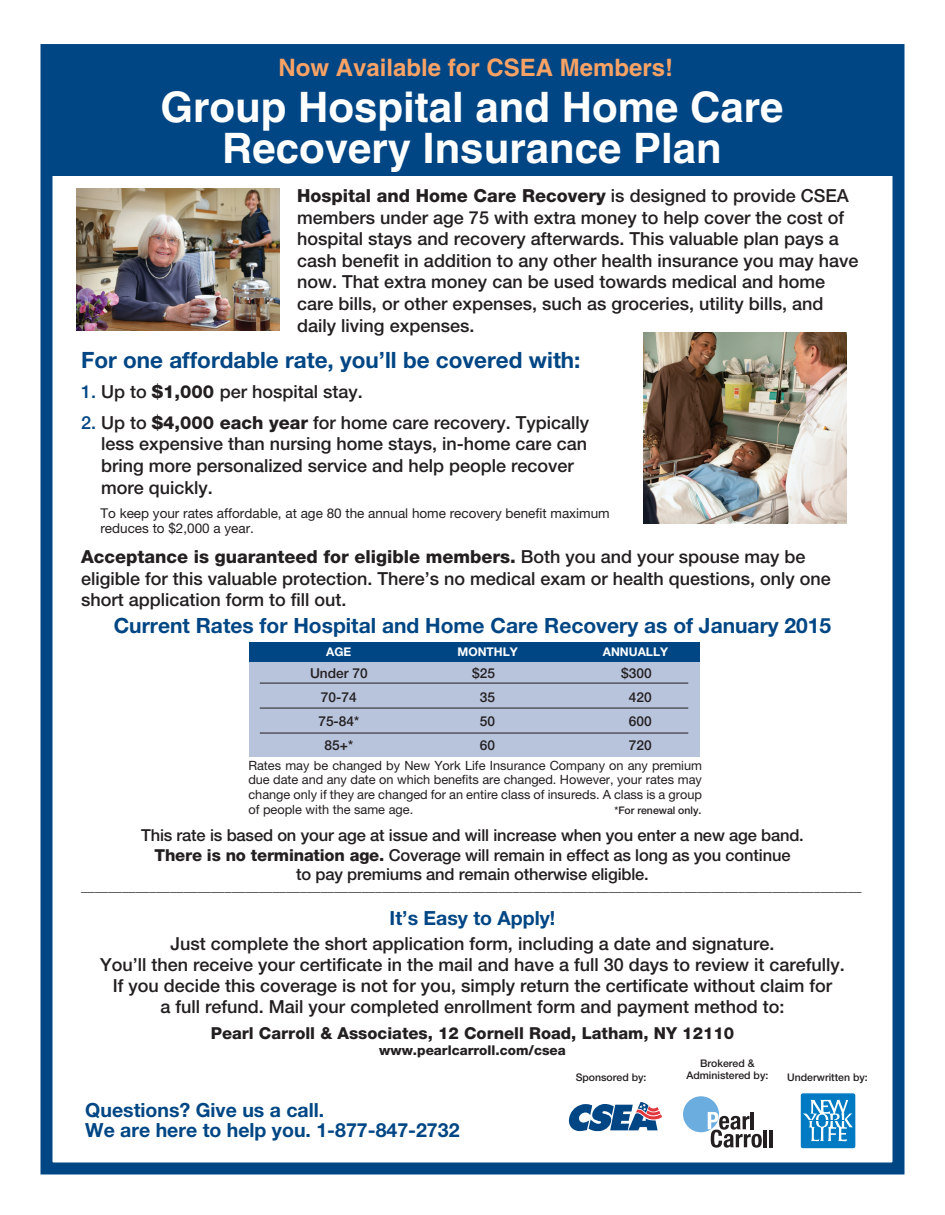
<style>
.page{position:relative;width:945px;height:1215px;background:#fff}
.page>*{position:absolute;margin:0;border:0;box-sizing:border-box;transform-origin:0 0}
.t1{font:700 42px/40.5px "Helvetica";color:#fff;text-align:center}
.t2{font:700 24px "Helvetica";color:#f9a265}
.t3{font:700 22.5px "Helvetica Neue";color:#004684}
.t4{font:700 21px "Helvetica Neue";color:#004684}
.t5{font:700 19.5px/19.5px "Helvetica Neue";color:#004684}
.t6{font:500 18px/21.6px "Helvetica Neue";color:#231f20}
.t7{font:500 16.5px/19.8px "Helvetica Neue";letter-spacing:-.01em;color:#231f20;text-align:center}
.t8{font:800 16.5px "Helvetica Neue";color:#231f20}
.t9{font:500 13.65px "Helvetica Neue";color:#231f20}
.t10{font:13.5px/15px "Helvetica Neue";color:#231f20}
.t11{font:800 13.5px "Helvetica Neue";color:#231f20}
.t12{font:12.75px/14.5px "Helvetica Neue";color:#231f20;text-align:justify}
.t13{font:700 12px "Helvetica Neue";color:#fff}
.t14{font:500 10.5px/12.6px "Helvetica Neue";color:#231f20;text-align:center}
.s1{font-weight:800}
.s2{color:#004684}
</style>
<div class="page">
<div style="left:249px;top:642px;width:451px;height:115px;background:#b8c3dc"></div>
<div style="left:249px;top:642px;width:451px;height:19px;background:#004684"></div>
<hr style="left:260px;top:683px;width:428px;height:1px;background:#231f20">
<hr style="left:260px;top:708px;width:428px;height:1px;background:#231f20">
<hr style="left:260px;top:733px;width:428px;height:1px;background:#231f20">
<div style="left:40px;top:44px;width:865px;height:1130px;border:12px solid #004684"></div>
<div style="left:43px;top:49px;width:859px;height:126px;background:#004684"></div>
<img style="left:643px;top:333px;width:203px;height:190px">
<svg style="left:569px;top:1102px;width:93px;height:29px"></svg>
<div style="left:683px;top:1096px;width:36px;height:36px;background:#6caddf;border-radius:50%"></div>
<svg style="left:708px;top:1112px;width:54px;height:36px"></svg>
<hr style="left:764px;top:1130px;width:3px;height:17px;background:#231f20">
<hr style="left:770px;top:1130px;width:3px;height:17px;background:#231f20">
<div style="left:800px;top:1093px;width:56px;height:56px;background:#007bc3;border-radius:3px"></div>
<div style="left:800px;top:1092px;width:56px;height:57px;border:1px solid #fff;border-radius:3px"></div>
<svg style="left:803px;top:1100px;width:50px;height:41px"></svg>
<img style="left:77px;top:188px;width:202px;height:143px">
<p class="t2" style="left:278px;top:53px;width:396px">Now Available for CSEA Members!</p>
<p class="t1" style="left:160px;top:87px;width:625px">Group Hospital and Home Care<br>Recovery Insurance Plan</p>
<p class="t6" style="left:297px;top:185px;width:563px"><span class="s1">Hospital and Home Care Recovery</span> is designed to provide CSEA members under age 75 with extra money to help cover the cost of hospital stays and recovery afterwards. This valuable plan pays a cash benefit in addition to any other health insurance you may have now. That extra money can be used towards medical and home care bills, or other expenses, such as groceries, utility bills, and daily living expenses.</p>
<p class="t3" style="left:81px;top:346px;width:501px">For one affordable rate, you’ll be covered with:</p>
<p class="t6" style="left:81px;top:381px;width:283px"><span class="s2">1.</span> Up to <span class="s1">$1,000</span> per hospital stay.</p>
<p class="t6" style="left:101px;top:411px;width:490px;text-indent:-20px"><span class="s2">2.</span> Up to <span class="s1">$4,000 each year</span> for home care recovery. Typically less expensive than nursing home stays, in-home care can bring more personalized service and help people recover more quickly.</p>
<p class="t10" style="left:100px;top:505px;width:511px">To keep your rates affordable, at age 80 the annual home recovery benefit maximum reduces to $2,000 a year.</p>
<p class="t6" style="left:81px;top:546px;width:752px"><span class="s1">Acceptance is guaranteed for eligible members.</span> Both you and your spouse may be eligible for this valuable protection. There’s no medical exam or health questions, only one short application form to fill out.</p>
<p class="t4" style="left:114px;top:613px;width:719px">Current Rates for Hospital and Home Care Recovery as of January 2015</p>
<p class="t13" style="left:326px;top:645px;width:27px">AGE</p>
<p class="t13" style="left:457px;top:645px;width:62px">MONTHLY</p>
<p class="t13" style="left:603px;top:645px;width:67px">ANNUALLY</p>
<p class="t9" style="left:310px;top:665px;width:59px">Under 70</p>
<p class="t9" style="left:472px;top:665px;width:24px">$25</p>
<p class="t9" style="left:621px;top:665px;width:32px">$300</p>
<p class="t9" style="left:321px;top:689px;width:37px">70-74</p>
<p class="t9" style="left:480px;top:689px;width:17px">35</p>
<p class="t9" style="left:629px;top:689px;width:24px">420</p>
<p class="t9" style="left:318px;top:713px;width:42px">75-84*</p>
<p class="t9" style="left:480px;top:713px;width:17px">50</p>
<p class="t9" style="left:629px;top:713px;width:24px">600</p>
<p class="t9" style="left:325px;top:737px;width:30px">85+*</p>
<p class="t9" style="left:480px;top:737px;width:17px">60</p>
<p class="t9" style="left:629px;top:737px;width:24px">720</p>
<p class="t12" style="left:248px;top:758px;width:455px">Rates may be changed by New York Life Insurance Company on any premium due date and any date on which benefits are changed. However, your rates may change only if they are changed for an entire class of insureds. A class is a group of people with the same age.</p>
<p class="t14" style="left:615px;top:803px;width:88px">*For renewal only.</p>
<p class="t7" style="left:141px;top:825px;width:664px">This rate is based on your age at issue and will increase when you enter a new age band.<br><span class="s1">There is no termination age.</span> Coverage will remain in effect as long as you continue<br>to pay premiums and remain otherwise eligible.</p>
<p class="t9" style="left:81px;top:878px;width:782px">__________________________________________________________________________________________________________________</p>
<p class="t5" style="left:390px;top:908px;width:167px">It’s Easy to Apply!</p>
<p class="t6" style="left:100px;top:933px;width:746px;line-height:21px;text-align:center">Just complete the short application form, including a date and signature.<br>You’ll then receive your certificate in the mail and have a full 30 days to review it carefully.<br>If you decide this coverage is not for you, simply return the certificate without claim for<br>a full refund. Mail your completed enrollment form and payment method to:</p>
<p class="t8" style="left:211px;top:1023px;width:525px">Pearl Carroll &amp; Associates, 12 Cornell Road, Latham, NY 12110</p>
<p class="t11" style="left:379px;top:1042px;width:188px">www.pearlcarroll.com/csea</p>
<p class="t14" style="left:787px;top:1071px;width:82px">Underwritten by:</p>
<p class="t5" style="left:85px;top:1100px;width:376px">Questions? Give us a call.<br>We are here to help you. 1-877-847-2732</p>
<p class="t14" style="left:686px;top:1056px;width:84px">Brokered &amp;<br>Administered by:</p>
<p class="t14" style="left:576px;top:1071px;width:72px">Sponsored by:</p>
</div>
